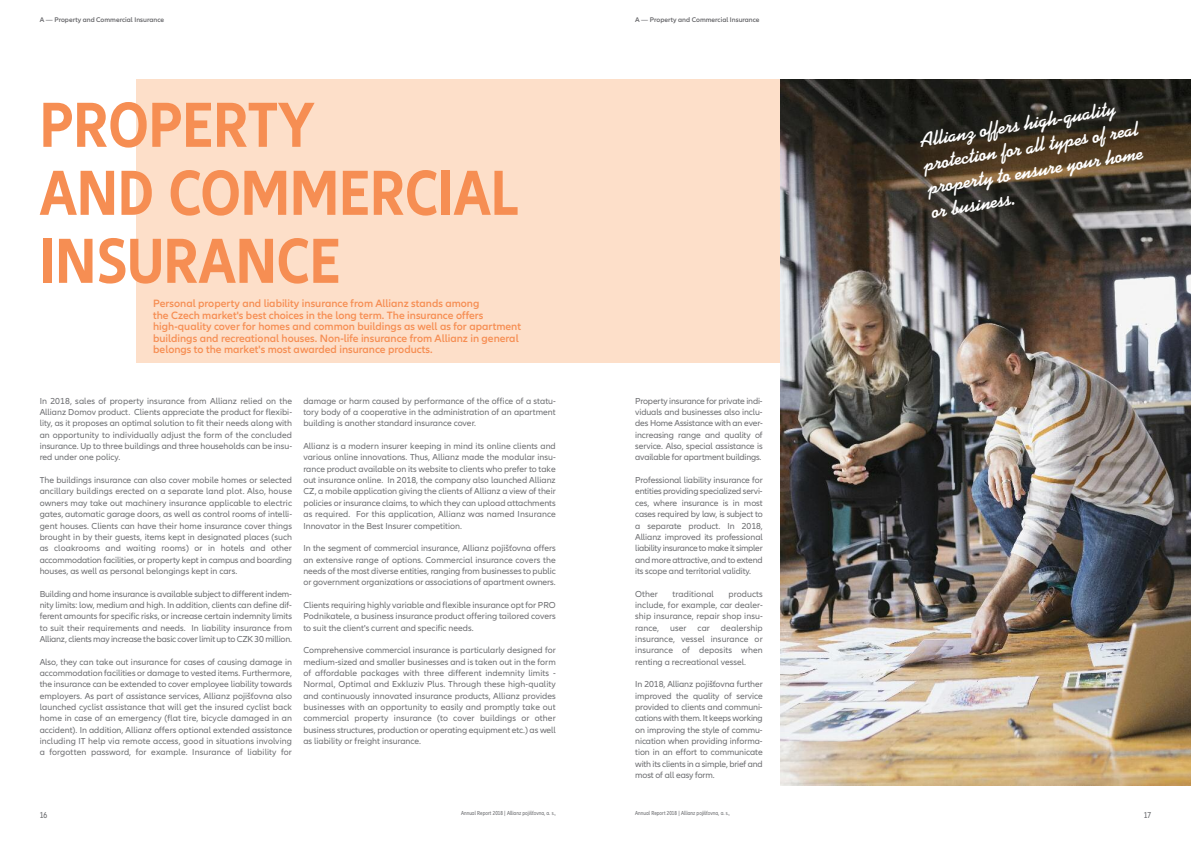
<style>
.page{position:relative;width:1191px;height:842px;background:#fff}
.page>*{position:absolute;margin:0;border:0;box-sizing:border-box;transform-origin:0 0}
.t1{font:700 condensed 66px/68px "Allianz Neo";color:#f68e53}
.t2{font:700 20px/24.1px "Koala";color:#fff}
.t3{font:600 11px/11.3px "Allianz Neo";color:#f68e53}
.t4{font:9px/11.3px "Allianz Neo";color:#6c6d70;text-align:justify}
.t5{font:condensed 9px "Allianz Neo";color:#6c6d70}
.t6{font:600 7px "Allianz Neo";color:#636366}
.t7{font:condensed 6px "Allianz Neo";color:#6c6d70}
</style>
<div class="page">
<div style="left:136px;top:79px;width:646px;height:284px;background:#fddfc9"></div>
<img style="left:780px;top:79px;width:411px;height:706px">
<p class="t6" style="left:40px;top:16px;width:126px">a — Property and Commercial insurance</p>
<p class="t6" style="left:635px;top:16px;width:126px">a — Property and Commercial insurance</p>
<h1 class="t1" style="left:40px;top:92px;width:480px">PROPERTY<br>AND COMMERCIAL<br>INSURANCE</h1>
<h2 class="t2" style="left:918px;top:129px;width:220px;rotate:-9deg">Allianz offers high-quality protection for all types of real property to ensure your home or business.</h2>
<p class="t3" style="left:153px;top:298px;width:369px">Personal property and liability insurance from allianz stands among<br>the Czech market's best choices in the long term. the insurance offers high-quality cover for homes and common buildings as well as for apartment buildings and recreational houses. Non-life insurance from allianz in general belongs to the market's most awarded insurance products.</p>
<p class="t4" style="left:40px;top:395px;width:254px">In 2018, sales of property insurance from Allianz relied on the Allianz Domov product. Clients appreciate the product for flexibi&shy;lity, as it proposes an optimal solution to fit their needs along with an opportunity to individually adjust the form of the concluded insurance. Up to three buildings and three households can be insu&shy;red under one policy.</p>
<p class="t4" style="left:40px;top:475px;width:254px">The buildings insurance can also cover mobile homes or selected ancillary buildings erected on a separate land plot. Also, house owners may take out machinery insurance applicable to electric gates, automatic garage doors, as well as control rooms of intelli&shy;gent houses. Clients can have their home insurance cover things brought in by their guests, items kept in designated places (such as cloakrooms and waiting rooms) or in hotels and other accommodation facilities, or property kept in campus and boarding houses, as well as personal belongings kept in cars.</p>
<p class="t4" style="left:40px;top:588px;width:254px">Building and home insurance is available subject to different indem&shy;nity limits: low, medium and high. In addition, clients can define dif&shy;ferent amounts for specific risks, or increase certain indemnity limits to suit their requirements and needs. In liability insurance from Allianz, clients may increase the basic cover limit up to CZK 30 million.</p>
<p class="t4" style="left:40px;top:656px;width:254px">Also, they can take out insurance for cases of causing damage in accommodation facilities or damage to vested items. Furthermore, the insurance can be extended to cover employee liability towards employers. As part of assistance services, Allianz pojišťovna also launched cyclist assistance that will get the insured cyclist back home in case of an emergency (flat tire, bicycle damaged in an accident). In addition, Allianz offers optional extended assistance including IT help via remote access, good in situations involving a forgotten password, for example. Insurance of liability for</p>
<p class="t4" style="left:303px;top:395px;width:254px">damage or harm caused by performance of the office of a statu&shy;tory body of a cooperative in the administration of an apartment building is another standard insurance cover.</p>
<p class="t4" style="left:303px;top:441px;width:254px">Allianz is a modern insurer keeping in mind its online clients and various online innovations. Thus, Allianz made the modular insu&shy;rance product available on its website to clients who prefer to take out insurance online. In 2018, the company also launched Allianz CZ, a mobile application giving the clients of Allianz a view of their policies or insurance claims, to which they can upload attachments as required. For this application, Allianz was named Insurance Innovator in the Best Insurer competition.</p>
<p class="t4" style="left:303px;top:543px;width:254px">In the segment of commercial insurance, Allianz pojišťovna offers an extensive range of options. Commercial insurance covers the needs of the most diverse entities, ranging from businesses to public or government organizations or associations of apartment owners.</p>
<p class="t4" style="left:303px;top:599px;width:254px">Clients requiring highly variable and flexible insurance opt for PRO Podnikatele, a business insurance product offering tailored covers to suit the client's current and specific needs.</p>
<p class="t4" style="left:303px;top:645px;width:254px">Comprehensive commercial insurance is particularly designed for medium-sized and smaller businesses and is taken out in the form of affordable packages with three different indemnity limits - Normal, Optimal and Exkluziv Plus. Through these high-quality and continuously innovated insurance products, Allianz provides businesses with an opportunity to easily and promptly take out commercial property insurance (to cover buildings or other business structures, production or operating equipment etc.) as well as liability or freight insurance.</p>
<p class="t4" style="left:635px;top:395px;width:129px">Property insurance for private indi&shy;viduals and businesses also inclu&shy;des Home Assistance with an ever&shy;increasing range and quality of service. Also, special assistance is available for apartment buildings.</p>
<p class="t4" style="left:635px;top:475px;width:129px">Professional liability insurance for entities providing specialized servi&shy;ces, where insurance is in most cases required by law, is subject to a separate product. In 2018, Allianz improved its professional liability insurance to make it simpler and more attractive, and to extend its scope and territorial validity.</p>
<p class="t4" style="left:635px;top:588px;width:24px">Other</p>
<p class="t4" style="left:672px;top:588px;width:43px">traditional</p>
<p class="t4" style="left:635px;top:588px;width:129px;text-indent:93px">products include, for example, car dealer&shy;ship insurance, repair shop insu&shy;rance, user car dealership insurance, vessel insurance or insurance of deposits when renting a recreational vessel.</p>
<p class="t4" style="left:635px;top:679px;width:129px">In 2018, Allianz pojišťovna further improved the quality of service provided to clients and communi&shy;cations with them. It keeps working on improving the style of commu&shy;nication when providing informa&shy;tion in an effort to communicate with its clients in a simple, brief and most of all easy form.</p>
<p class="t7" style="left:461px;top:810px;width:96px">Annual Report 2018 | Allianz pojišťovna, a. s.,</p>
<p class="t7" style="left:635px;top:810px;width:96px">Annual Report 2018 | Allianz pojišťovna, a. s.,</p>
<p class="t5" style="left:40px;top:809px;width:9px">16</p>
<p class="t5" style="left:1143px;top:809px;width:9px">17</p>
</div>
